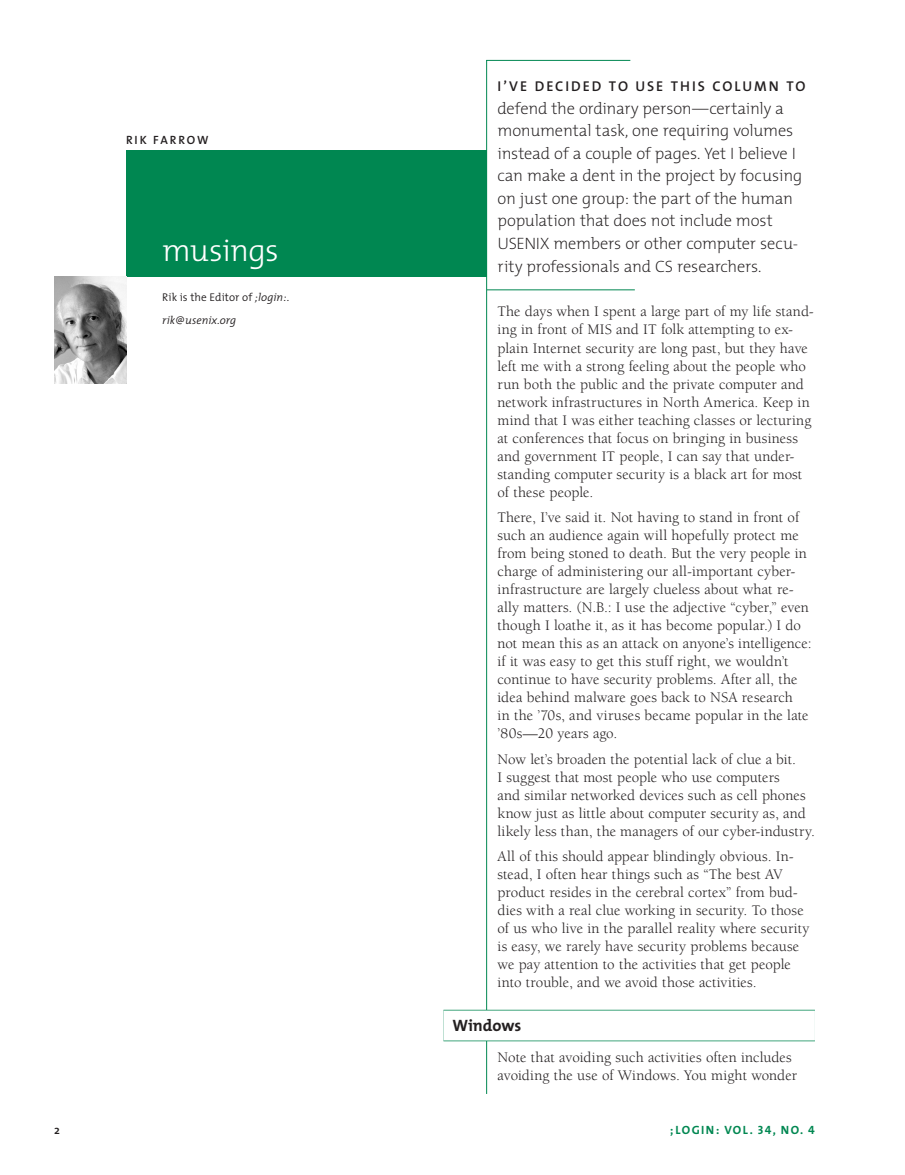
<style>
.page{position:relative;width:905px;height:1175px;background:#fff}
.page>*{position:absolute;margin:0;border:0;box-sizing:border-box;transform-origin:0 0}
.t1{font:300 31.5px "The Mix";letter-spacing:-.02em;color:#fff}
.t2{font:200 16.5px/22.5px "The Mix";letter-spacing:-.015em;color:#231f20}
.t3{font:700 16.5px "The Mix";letter-spacing:-.005em;color:#231f20}
.t4{font:15px/18px "Berkeley";letter-spacing:.005em;color:#231f20}
.t5{font:600 14.25px "The Mix";letter-spacing:.135em;color:#231f20}
.t6{font:12px "The Mix Bold Caps";letter-spacing:.11em;color:#008751}
.t7{font:12px "The Mix Semi Bold Caps";letter-spacing:.155em;color:#231f20}
.t8{font:600 12px "The Mix";color:#231f20}
.t9{font:italic 300 11.25px/22.5px "The Mix";letter-spacing:.005em;color:#231f20}
.s1{font-style:normal}
</style>
<div class="page">
<div style="left:126px;top:150px;width:360px;height:126px;background:#008751"></div>
<hr style="left:486px;top:60px;width:144px;height:1px;background:#008751">
<hr style="left:486px;top:60px;width:1px;height:1034px;background:#008751">
<hr style="left:487px;top:289px;width:147px;height:1px;background:#008751">
<svg style="left:443px;top:1009px;width:371px;height:32px"></svg>
<div style="left:443px;top:1010px;width:371px;height:30px;background:#fff"></div>
<img style="left:54px;top:276px;width:72px;height:107px">
<p class="t7" style="left:126px;top:130px;width:84px">RIK FARR OW</p>
<h1 class="t1" style="left:162px;top:224px;width:118px">musings</h1>
<p class="t9" style="left:162px;top:286px;width:129px"><span class="s1">Rik is the Editor of</span> ;login:<span class="s1">. </span>rik@usenix.org</p>
<p class="t5" style="left:497px;top:75px;width:309px">I’VE DECI DED TO USE THI S COLUMN TO</p>
<p class="t2" style="left:497px;top:96px;width:306px">defend the ordinary person—certainly a monumental task, one requiring volumes instead of a couple of pages. Yet I believe I can make a dent in the project by focusing on just one group: the part of the human population that does not include most USENIX members or other computer secu&shy;rity professionals and CS researchers.</p>
<p class="t4" style="left:497px;top:303px;width:318px">The days when I spent a large part of my life stand&shy;ing in front of MIS and IT folk attempting to ex&shy;plain Internet security are long past, but they have left me with a strong feeling about the people who run both the public and the private computer and network infrastructures in North America. Keep in mind that I was either teaching classes or lecturing at conferences that focus on bringing in business and government IT people, I can say that under&shy;standing computer security is a black art for most of these people.</p>
<p class="t4" style="left:497px;top:508px;width:315px">There, I’ve said it. Not having to stand in front of such an audience again will hopefully protect me from being stoned to death. But the very people in charge of administering our all-important cyber&shy;infrastructure are largely clueless about what re&shy;ally matters. (N.B.: I use the adjective “cyber,” even though I loathe it, as it has become popular.) I do not mean this as an attack on anyone’s intelligence: if it was easy to get this stuff right, we wouldn’t continue to have security problems. After all, the idea behind malware goes back to NSA research<br>in the ’70s, and viruses became popular in the late ’80s—20 years ago.</p>
<p class="t4" style="left:497px;top:750px;width:319px">Now let’s broaden the potential lack of clue a bit.<br>I suggest that most people who use computers<br>and similar networked devices such as cell phones know just as little about computer security as, and likely less than, the managers of our cyber-industry.</p>
<p class="t4" style="left:497px;top:847px;width:313px">All of this should appear blindingly obvious. In&shy;stead, I often hear things such as “The best AV product resides in the cerebral cortex” from bud&shy;dies with a real clue working in security. To those of us who live in the parallel reality where security is easy, we rarely have security problems because we pay attention to the activities that get people into trouble, and we avoid those activities.</p>
<p class="t3" style="left:452px;top:1011px;width:71px">Windows</p>
<p class="t4" style="left:497px;top:1048px;width:301px">Note that avoiding such activities often includes avoiding the use of Windows. You might wonder</p>
<p class="t8" style="left:54px;top:1120px;width:7px">2</p>
<p class="t6" style="left:670px;top:1120px;width:146px">;LOGIN: VOL. 34, NO. 4</p>
</div>
